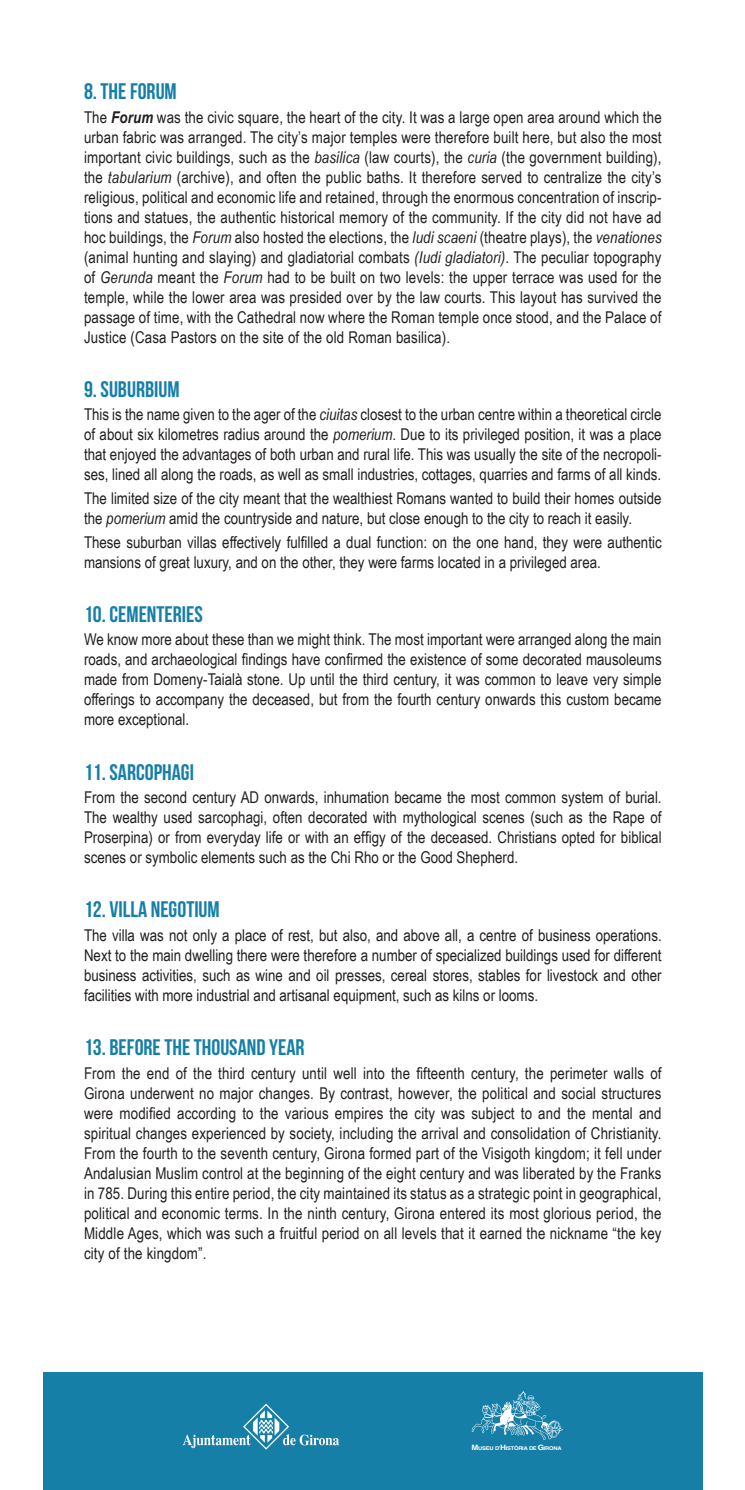
<style>
.page{position:relative;width:745px;height:1490px;background:#fff}
.page>*{position:absolute;margin:0;border:0;box-sizing:border-box;transform-origin:0 0}
.t1{font:22.5px "Bebas Neue";color:#157fa8}
.t2{font:16.25px/20px "Arial Narrow";color:#231f20;text-align:justify}
.t3{font:700 5.12px "Helvetica";letter-spacing:-.035em;color:#fff;scale:1.13 1}
.s1{font-weight:700;font-style:italic}
.s2{font-style:italic}
.s3{font-size:7.38px}
</style>
<div class="page">
<div style="left:43px;top:1372px;width:659px;height:118px;background:#157fa8"></div>
<svg style="left:472px;top:1391px;width:91px;height:49px"></svg>
<svg style="left:183px;top:1403px;width:156px;height:47px"></svg>
<h1 class="t1" style="left:84px;top:79px;width:94px">8. THE FORUM</h1>
<p class="t2" style="left:84px;top:106px;width:579px">The <span class="s1">Forum</span> was the civic square, the heart of the city. It was a large open area around which the urban fabric was arranged. The city’s major temples were therefore built here, but also the most important civic buildings, such as the <span class="s2">basilica</span> (law courts), the <span class="s2">curia</span> (the government building), the <span class="s2">tabularium</span> (archive), and often the public baths. It therefore served to centralize the city’s religious, political and economic life and retained, through the enormous concentration of inscrip&shy;tions and statues, the authentic historical memory of the community. If the city did not have ad hoc buildings, the <span class="s2">Forum</span> also hosted the elections, the <span class="s2">ludi scaeni</span> (theatre plays), the <span class="s2">venationes </span>(animal hunting and slaying) and gladiatorial combats <span class="s2">(Iudi gladiatori)</span>. The peculiar topography of <span class="s2">Gerunda</span> meant the <span class="s2">Forum</span> had to be built on two levels: the upper terrace was used for the temple, while the lower area was presided over by the law courts. This layout has survived the passage of time, with the Cathedral now where the Roman temple once stood, and the Palace of Justice (Casa Pastors on the site of the old Roman basilica).</p>
<h1 class="t1" style="left:84px;top:377px;width:97px">9. SUBURBIUM</h1>
<p class="t2" style="left:84px;top:404px;width:579px">This is the name given to the ager of the <span class="s2">ciuitas</span> closest to the urban centre within a theoretical circle of about six kilometres radius around the <span class="s2">pomerium</span>. Due to its privileged position, it was a place that enjoyed the advantages of both urban and rural life. This was usually the site of the necropoli&shy;ses, lined all along the roads, as well as small industries, cottages, quarries and farms of all kinds.</p>
<p class="t2" style="left:84px;top:488px;width:579px">The limited size of the city meant that the wealthiest Romans wanted to build their homes outside the <span class="s2">pomerium</span> amid the countryside and nature, but close enough to the city to reach it easily.</p>
<p class="t2" style="left:84px;top:531px;width:579px">These suburban villas effectively fulfilled a dual function: on the one hand, they were authentic mansions of great luxury, and on the other, they were farms located in a privileged area.</p>
<h1 class="t1" style="left:84px;top:602px;width:120px">10. CEMENTERIES</h1>
<p class="t2" style="left:84px;top:629px;width:579px">We know more about these than we might think. The most important were arranged along the main roads, and archaeological findings have confirmed the existence of some decorated mausoleums made from Domeny-Taialà stone. Up until the third century, it was common to leave very simple offerings to accompany the deceased, but from the fourth century onwards this custom became more exceptional.</p>
<h1 class="t1" style="left:84px;top:759px;width:111px">11. SARCOPHAGI</h1>
<p class="t2" style="left:84px;top:787px;width:579px">From the second century AD onwards, inhumation became the most common system of burial.<br>The wealthy used sarcophagi, often decorated with mythological scenes (such as the Rape of Proserpina) or from everyday life or with an effigy of the deceased. Christians opted for biblical scenes or symbolic elements such as the Chi Rho or the Good Shepherd.</p>
<h1 class="t1" style="left:84px;top:897px;width:137px">12. VILLA NEGOTIUM</h1>
<p class="t2" style="left:84px;top:924px;width:579px">The villa was not only a place of rest, but also, and above all, a centre of business operations.<br>Next to the main dwelling there were therefore a number of specialized buildings used for different business activities, such as wine and oil presses, cereal stores, stables for livestock and other facilities with more industrial and artisanal equipment, such as kilns or looms.</p>
<h1 class="t1" style="left:84px;top:1035px;width:222px">13. BEFORE THE THOUSAND YEAR</h1>
<p class="t2" style="left:84px;top:1062px;width:579px">From the end of the third century until well into the fifteenth century, the perimeter walls of Girona underwent no major changes. By contrast, however, the political and social structures were modified according to the various empires the city was subject to and the mental and spiritual changes experienced by society, including the arrival and consolidation of Christianity.<br>From the fourth to the seventh century, Girona formed part of the Visigoth kingdom; it fell under Andalusian Muslim control at the beginning of the eight century and was liberated by the Franks in 785. During this entire period, the city maintained its status as a strategic point in geographical, political and economic terms. In the ninth century, Girona entered its most glorious period, the Middle Ages, which was such a fruitful period on all levels that it earned the nickname “the key city of the kingdom”.</p>
<p class="t3" style="left:471px;top:1443px;width:81px"><span class="s3">M</span>USEU Dʼ<span class="s3">H</span>ISTÒRIA DE <span class="s3">G</span>IRONA</p>
</div>
